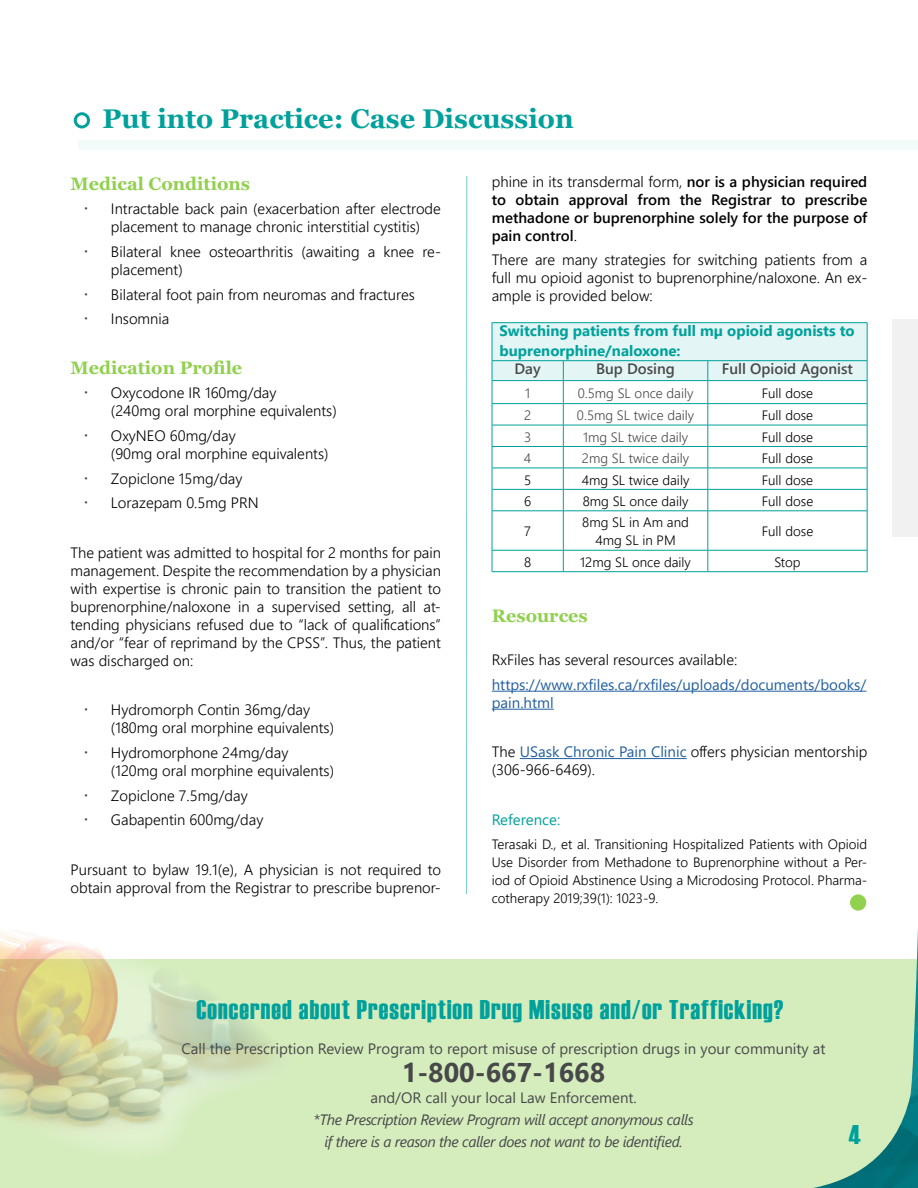
<style>
.page{position:relative;width:918px;height:1188px;background:#fff}
.page>*{position:absolute;margin:0;border:0;box-sizing:border-box;transform-origin:0 0}
.t1{font:27px "Haettenschweiler";letter-spacing:.04em;color:#00a19c}
.t2{font:700 27px "Georgia";color:#00a19c}
.t3{font:700 27px "Segoe UI";color:#48484a}
.t4{font:700 18px "Georgia";color:#92d050}
.t5{font:300 15px/18px "Segoe UI";color:#000}
.t6{font:600 15px/18px "Segoe UI";color:#000;text-align:justify}
.t7{font:15px "Segoe UI";color:#48484a}
.t8{font:italic 15px/21.8px "Segoe UI";letter-spacing:-.025em;color:#48484a;text-align:center}
.t9{font:700 15px/19.5px "Segoe UI";color:#00a19c}
.t10{font:15px/18px "Segoe UI";color:#215e9e}
.t11{font:600 15px "Segoe UI";color:#48484a}
.t12{font:15px "Segoe UI";color:#00a19c}
.t13{font:300 13.5px/18px "Segoe UI";color:#000;text-align:justify}
.t14{font:300 13.5px "Segoe UI";color:#48484a}
.s1{font-weight:300}
.s2{font-weight:400;color:#215e9e}
</style>
<div class="page">
<div style="left:892px;top:320px;width:26px;height:217px;background:#f1f1f2"></div>
<div style="left:0;top:960px;width:918px;height:228px;background:#d5edbd"></div>
<img style="left:0;top:931px;width:306px;height:218px">
<img style="left:813px;top:928px;width:105px;height:260px">
<div style="left:74px;top:112px;width:16px;height:16px;border:3px solid #00a19c;border-radius:50%"></div>
<hr style="left:466px;top:176px;width:1px;height:718px;background:#00a19c">
<hr style="left:492px;top:691px;width:374px;height:1px;background:#215e9e">
<hr style="left:492px;top:709px;width:62px;height:1px;background:#215e9e">
<hr style="left:520px;top:758px;width:167px;height:1px;background:#215e9e">
<svg style="left:493px;top:512px;width:374px;height:59px"></svg>
<hr style="left:492px;top:322px;width:71px;height:1px;background:#00a19c">
<hr style="left:563px;top:322px;width:145px;height:1px;background:#00a19c">
<hr style="left:708px;top:322px;width:159px;height:1px;background:#00a19c">
<hr style="left:563px;top:511px;width:1px;height:39px;background:#00a19c">
<hr style="left:708px;top:511px;width:1px;height:39px;background:#00a19c">
<svg style="left:563px;top:551px;width:1px;height:20px"></svg>
<svg style="left:708px;top:551px;width:1px;height:20px"></svg>
<svg style="left:492px;top:323px;width:376px;height:188px"></svg>
<hr style="left:492px;top:511px;width:71px;height:1px;background:#00a19c">
<hr style="left:492px;top:511px;width:1px;height:39px;background:#00a19c">
<hr style="left:563px;top:511px;width:145px;height:1px;background:#00a19c">
<hr style="left:708px;top:511px;width:159px;height:1px;background:#00a19c">
<hr style="left:867px;top:511px;width:1px;height:39px;background:#00a19c">
<hr style="left:492px;top:550px;width:71px;height:1px;background:#00a19c">
<svg style="left:492px;top:550px;width:1px;height:21px"></svg>
<hr style="left:563px;top:550px;width:145px;height:1px;background:#00a19c">
<hr style="left:708px;top:550px;width:159px;height:1px;background:#00a19c">
<svg style="left:867px;top:550px;width:1px;height:22px"></svg>
<hr style="left:492px;top:571px;width:71px;height:1px;background:#00a19c">
<hr style="left:563px;top:571px;width:145px;height:1px;background:#00a19c">
<hr style="left:708px;top:571px;width:159px;height:1px;background:#00a19c">
<div style="left:852px;top:896px;width:13px;height:13px;background:#92d050;border-radius:50%"></div>
<div style="left:850px;top:894px;width:16px;height:17px;border:3px solid #92d050;border-radius:50%"></div>
<div style="left:78px;top:141px;width:840px;height:9px;background:#f2fafa"></div>
<h1 class="t2" style="left:103px;top:102px;width:473px">Put into Practice: Case Discussion</h1>
<p class="t4" style="left:70px;top:172px;width:181px">Medical Conditions</p>
<p class="t5" style="left:111px;top:198px;width:331px">Intractable back pain (exacerbation after electrode placement to manage chronic interstitial cystitis)</p>
<p class="t5" style="left:111px;top:241px;width:331px">Bilateral knee osteoarthritis (awaiting a knee re&shy;placement)</p>
<p class="t5" style="left:111px;top:280px;width:305px;line-height:24.8px">Bilateral foot pain from neuromas and fractures<br>Insomnia</p>
<p class="t4" style="left:70px;top:356px;width:173px">Medication Profile</p>
<p class="t5" style="left:111px;top:383px;width:227px">Oxycodone IR 160mg/day<br>(240mg oral morphine equivalents)</p>
<p class="t5" style="left:111px;top:425px;width:219px">OxyNEO 60mg/day<br>(90mg oral morphine equivalents)</p>
<p class="t5" style="left:111px;top:465px;width:149px;line-height:24.8px">Zopiclone 15mg/day<br>Lorazepam 0.5mg PRN</p>
<p class="t5" style="left:70px;top:542px;width:372px;text-align:justify">The patient was admitted to hospital for 2 months for pain management. Despite the recommendation by a physician with expertise is chronic pain to transition the patient to buprenorphine/naloxone in a supervised setting, all at&shy;tending physicians refused due to “lack of qualifications” and/or “fear of reprimand by the CPSS”. Thus, the patient was discharged on:</p>
<p class="t5" style="left:111px;top:699px;width:225px">Hydromorph Contin 36mg/day (180mg oral morphine equivalents)</p>
<p class="t5" style="left:111px;top:742px;width:225px">Hydromorphone 24mg/day (120mg oral morphine equivalents)</p>
<p class="t5" style="left:111px;top:781px;width:154px;line-height:24.8px">Zopiclone 7.5mg/day<br>Gabapentin 600mg/day</p>
<p class="t5" style="left:70px;top:859px;width:372px">Pursuant to bylaw 19.1(e), A physician is not required to obtain approval from the Registrar to prescribe buprenor-</p>
<p class="t6" style="left:492px;top:171px;width:377px"><span class="s1">phine in its transdermal form,</span> nor is a physician required to obtain approval from the Registrar to prescribe methadone or buprenorphine solely for the purpose of pain control<span class="s1">.</span></p>
<p class="t5" style="left:492px;top:250px;width:377px;text-align:justify">There are many strategies for switching patients from a full mu opioid agonist to buprenorphine/naloxone. An ex&shy;ample is provided below:</p>
<p class="t9" style="left:500px;top:320px;width:357px">Switching patients from full mµ opioid agonists to buprenorphine/naloxone:</p>
<p class="t11" style="left:515px;top:355px;width:28px">Day</p>
<p class="t11" style="left:596px;top:355px;width:80px">Bup Dosing</p>
<p class="t11" style="left:722px;top:355px;width:133px">Full Opioid Agonist</p>
<p class="t14" style="left:525px;top:380px;width:7px">1</p>
<p class="t14" style="left:578px;top:380px;width:117px">0.5mg SL once daily</p>
<p class="t13" style="left:762px;top:383px;width:53px">Full dose</p>
<p class="t14" style="left:524px;top:403px;width:9px">2</p>
<p class="t14" style="left:577px;top:403px;width:119px">0.5mg SL twice daily</p>
<p class="t13" style="left:762px;top:405px;width:53px">Full dose</p>
<p class="t14" style="left:524px;top:424px;width:9px">3</p>
<p class="t14" style="left:583px;top:424px;width:107px">1mg SL twice daily</p>
<p class="t13" style="left:762px;top:427px;width:53px">Full dose</p>
<p class="t14" style="left:524px;top:446px;width:9px">4</p>
<p class="t14" style="left:582px;top:446px;width:109px">2mg SL twice daily</p>
<p class="t13" style="left:762px;top:448px;width:53px">Full dose</p>
<p class="t13" style="left:524px;top:469px;width:9px">5</p>
<p class="t13" style="left:582px;top:469px;width:109px">4mg SL twice daily</p>
<p class="t13" style="left:762px;top:469px;width:53px">Full dose</p>
<p class="t13" style="left:524px;top:491px;width:9px">6</p>
<p class="t13" style="left:583px;top:491px;width:107px">8mg SL once daily</p>
<p class="t13" style="left:762px;top:491px;width:53px">Full dose</p>
<p class="t13" style="left:524px;top:521px;width:8px">7</p>
<p class="t13" style="left:582px;top:512px;width:108px;text-align:center">8mg SL in Am and<br>4mg SL in PM</p>
<p class="t13" style="left:762px;top:521px;width:53px">Full dose</p>
<p class="t13" style="left:524px;top:552px;width:9px">8</p>
<p class="t13" style="left:580px;top:552px;width:112px">12mg SL once daily</p>
<p class="t13" style="left:774px;top:552px;width:28px">Stop</p>
<p class="t4" style="left:492px;top:605px;width:97px">Resources</p>
<p class="t5" style="left:492px;top:649px;width:247px">RxFiles has several resources available:</p>
<p class="t10" style="left:492px;top:674px;width:376px">https://www.rxfiles.ca/rxfiles/uploads/documents/books/ pain.html</p>
<p class="t5" style="left:492px;top:741px;width:377px">The <span class="s2">USask Chronic Pain Clinic</span> offers physician mentorship (306-966-6469).</p>
<p class="t12" style="left:492px;top:805px;width:70px">Reference:</p>
<p class="t13" style="left:492px;top:834px;width:377px">Terasaki D., et al. Transitioning Hospitalized Patients with Opioid Use Disorder from Methadone to Buprenorphine without a Per&shy;iod of Opioid Abstinence Using a Microdosing Protocol. Pharma&shy;cotherapy 2019;39(1): 1023-9.</p>
<h1 class="t1" style="left:196px;top:992px;width:588px">Concerned about Prescription Drug Misuse and/or Trafficking?</h1>
<p class="t7" style="left:182px;top:1034px;width:646px">Call the Prescription Review Program to report misuse of prescription drugs in your community at</p>
<h1 class="t3" style="left:402px;top:1047px;width:205px">1-800-667-1668</h1>
<p class="t7" style="left:370px;top:1084px;width:268px">and/OR call your local Law Enforcement.</p>
<p class="t8" style="left:314px;top:1106px;width:382px">*The Prescription Review Program will accept anonymous calls if there is a reason the caller does not want to be identified.</p>
<h1 class="t1" style="left:849px;top:1117px;width:13px">4</h1>
</div>
